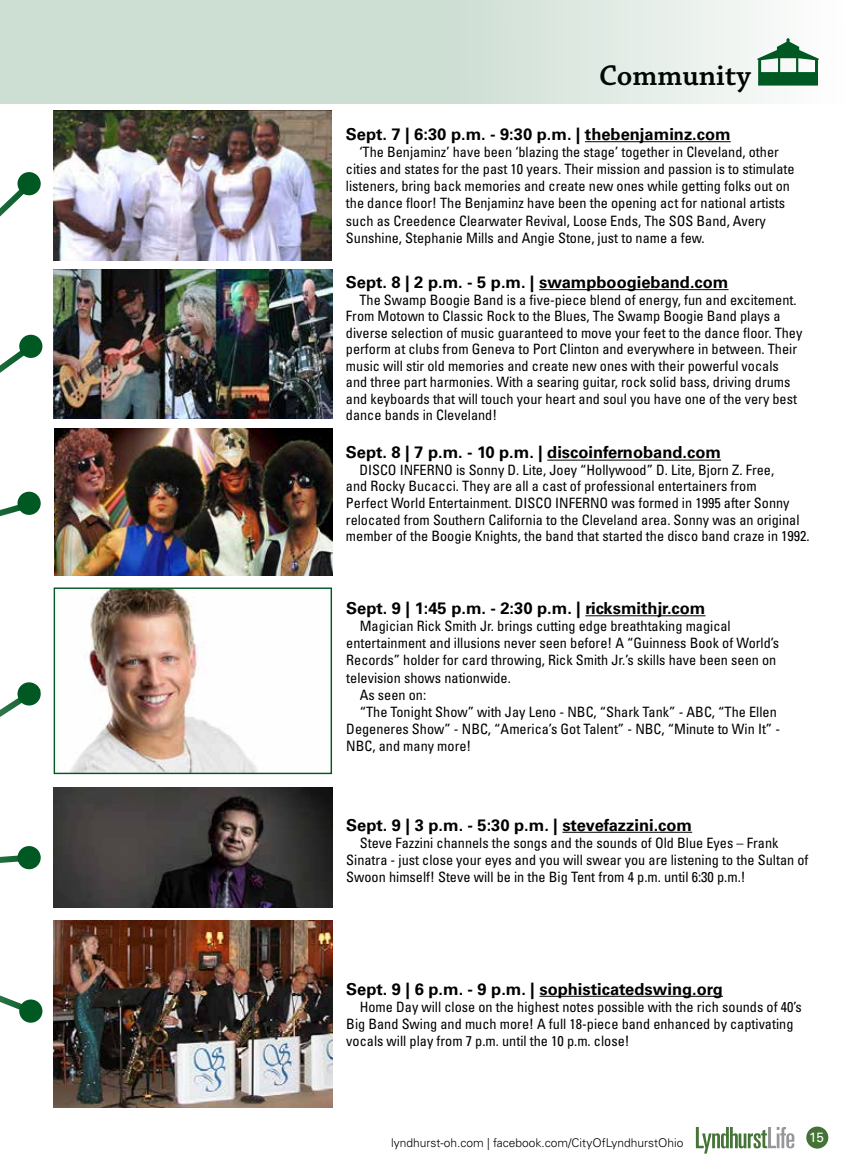
<style>
.page{position:relative;width:864px;height:1175px;background:#fff}
.page>*{position:absolute;margin:0;border:0;box-sizing:border-box;transform-origin:0 0}
.t1{font:600 30px "Chaparral Pro";color:#000}
.t2{font:700 16.5px "Univers";color:#000}
.t3{font:condensed 14.25px/16.5px "Univers";color:#000}
.t4{font:13.5px "Univers";color:#fff}
.t5{font:300 12px "Univers";color:#000}
</style>
<div class="page">
<svg style="left:0;top:682px;width:41px;height:188px"></svg>
<svg style="left:0;top:995px;width:42px;height:26px"></svg>
<hr style="left:585px;top:615px;width:121px;height:1px;background:#000">
<hr style="left:562px;top:832px;width:130px;height:1px;background:#000">
<hr style="left:539px;top:289px;width:190px;height:1px;background:#000">
<hr style="left:539px;top:995px;width:184px;height:1px;background:#000">
<img style="left:54px;top:270px;width:278px;height:149px">
<div style="left:18px;top:172px;width:23px;height:23px;background:#005822;border-radius:50%"></div>
<div style="left:19px;top:335px;width:23px;height:23px;background:#005822;border-radius:50%"></div>
<div style="left:18px;top:682px;width:23px;height:23px;background:#005822;border-radius:50%"></div>
<div style="left:18px;top:846px;width:23px;height:23px;background:#005822;border-radius:50%"></div>
<div style="left:19px;top:999px;width:23px;height:23px;background:#005822;border-radius:50%"></div>
<img style="left:70px;top:589px;width:187px;height:183px">
<div style="left:54px;top:587px;width:278px;height:187px;border:1px solid #005822"></div>
<img style="left:54px;top:788px;width:278px;height:119px">
<img style="left:54px;top:920px;width:278px;height:187px">
<img style="left:55px;top:428px;width:277px;height:147px">
<hr style="left:547px;top:460px;width:174px;height:1px;background:#000">
<svg style="left:18px;top:491px;width:23px;height:24px"></svg>
<svg style="left:0;top:181px;width:37px;height:336px"></svg>
<hr style="left:585px;top:141px;width:146px;height:1px;background:#000">
<img style="left:54px;top:110px;width:277px;height:150px">
<svg style="left:696px;top:1127px;width:98px;height:26px"></svg>
<div style="left:806px;top:1126px;width:22px;height:22px;background:#457336;border-radius:50%"></div>
<svg style="left:0;top:0;width:820px;height:104px;background:#d3e2d8"></svg>
<h1 class="t1" style="left:599px;top:58px;width:153px">Community</h1>
<p class="t2" style="left:346px;top:125px;width:386px">Sept. 7 | 6:30 p.m. - 9:30 p.m. | thebenjaminz.com</p>
<p class="t3" style="left:346px;top:143px;width:450px;line-height:17.1px;text-indent:13px">‘The Benjaminz’ have been ‘blazing the stage’ together in Cleveland, other cities and states for the past 10 years. Their mission and passion is to stimulate listeners, bring back memories and create new ones while getting folks out on the dance floor! The Benjaminz have been the opening act for national artists such as Creedence Clearwater Revival, Loose Ends, The SOS Band, Avery Sunshine, Stephanie Mills and Angie Stone, just to name a few.</p>
<p class="t2" style="left:346px;top:272px;width:384px">Sept. 8 | 2 p.m. - 5 p.m. | swampboogieband.com</p>
<p class="t3" style="left:346px;top:291px;width:458px;text-indent:13px">The Swamp Boogie Band is a five-piece blend of energy, fun and excitement.<br>From Motown to Classic Rock to the Blues, The Swamp Boogie Band plays a diverse selection of music guaranteed to move your feet to the dance floor. They perform at clubs from Geneva to Port Clinton and everywhere in between. Their music will stir old memories and create new ones with their powerful vocals and three part harmonies. With a searing guitar, rock solid bass, driving drums and keyboards that will touch your heart and soul you have one of the very best dance bands in Cleveland!</p>
<p class="t2" style="left:346px;top:443px;width:377px">Sept. 8 | 7 p.m. - 10 p.m. | discoinfernoband.com</p>
<p class="t3" style="left:346px;top:461px;width:465px;text-indent:13px">DISCO INFERNO is Sonny D. Lite, Joey “Hollywood” D. Lite, Bjorn Z. Free,<br>and Rocky Bucacci. They are all a cast of professional entertainers from<br>Perfect World Entertainment. DISCO INFERNO was formed in 1995 after Sonny relocated from Southern California to the Cleveland area. Sonny was an original member of the Boogie Knights, the band that started the disco band craze in 1992.</p>
<p class="t2" style="left:346px;top:598px;width:361px">Sept. 9 | 1:45 p.m. - 2:30 p.m. | ricksmithjr.com</p>
<p class="t3" style="left:360px;top:617px;width:373px">Magician Rick Smith Jr. brings cutting edge breathtaking magical</p>
<p class="t3" style="left:346px;top:635px;width:435px">entertainment and illusions never seen before! A “Guinness Book of World’s</p>
<p class="t3" style="left:346px;top:652px;width:432px">Records” holder for card throwing, Rick Smith Jr.’s skills have been seen on</p>
<p class="t3" style="left:346px;top:669px;width:166px">television shows nationwide.</p>
<p class="t3" style="left:360px;top:686px;width:68px">As seen on:</p>
<p class="t3" style="left:360px;top:703px;width:419px">“The Tonight Show” with Jay Leno - NBC, “Shark Tank” - ABC, “The Ellen</p>
<p class="t3" style="left:346px;top:720px;width:435px">Degeneres Show” - NBC, “America’s Got Talent” - NBC, “Minute to Win It” -</p>
<p class="t3" style="left:346px;top:737px;width:127px">NBC, and many more!</p>
<p class="t2" style="left:346px;top:815px;width:347px">Sept. 9 | 3 p.m. - 5:30 p.m. | stevefazzini.com</p>
<p class="t3" style="left:346px;top:834px;width:464px;line-height:17.1px;text-indent:13px">Steve Fazzini channels the songs and the sounds of Old Blue Eyes – Frank<br>Sinatra - just close your eyes and you will swear you are listening to the Sultan of<br>Swoon himself! Steve will be in the Big Tent from 4 p.m. until 6:30 p.m.!</p>
<p class="t2" style="left:346px;top:979px;width:378px">Sept. 9 | 6 p.m. - 9 p.m. | sophisticatedswing.org</p>
<p class="t3" style="left:346px;top:998px;width:457px;line-height:17.1px;text-indent:13px">Home Day will close on the highest notes possible with the rich sounds of 40’s<br>Big Band Swing and much more! A full 18-piece band enhanced by captivating vocals will play from 7 p.m. until the 10 p.m. close!</p>
<p class="t5" style="left:391px;top:1135px;width:294px">lyndhurst-oh.com | facebook.com/CityOfLyndhurstOhio</p>
<p class="t4" style="left:809px;top:1129px;width:16px">15</p>
</div>
